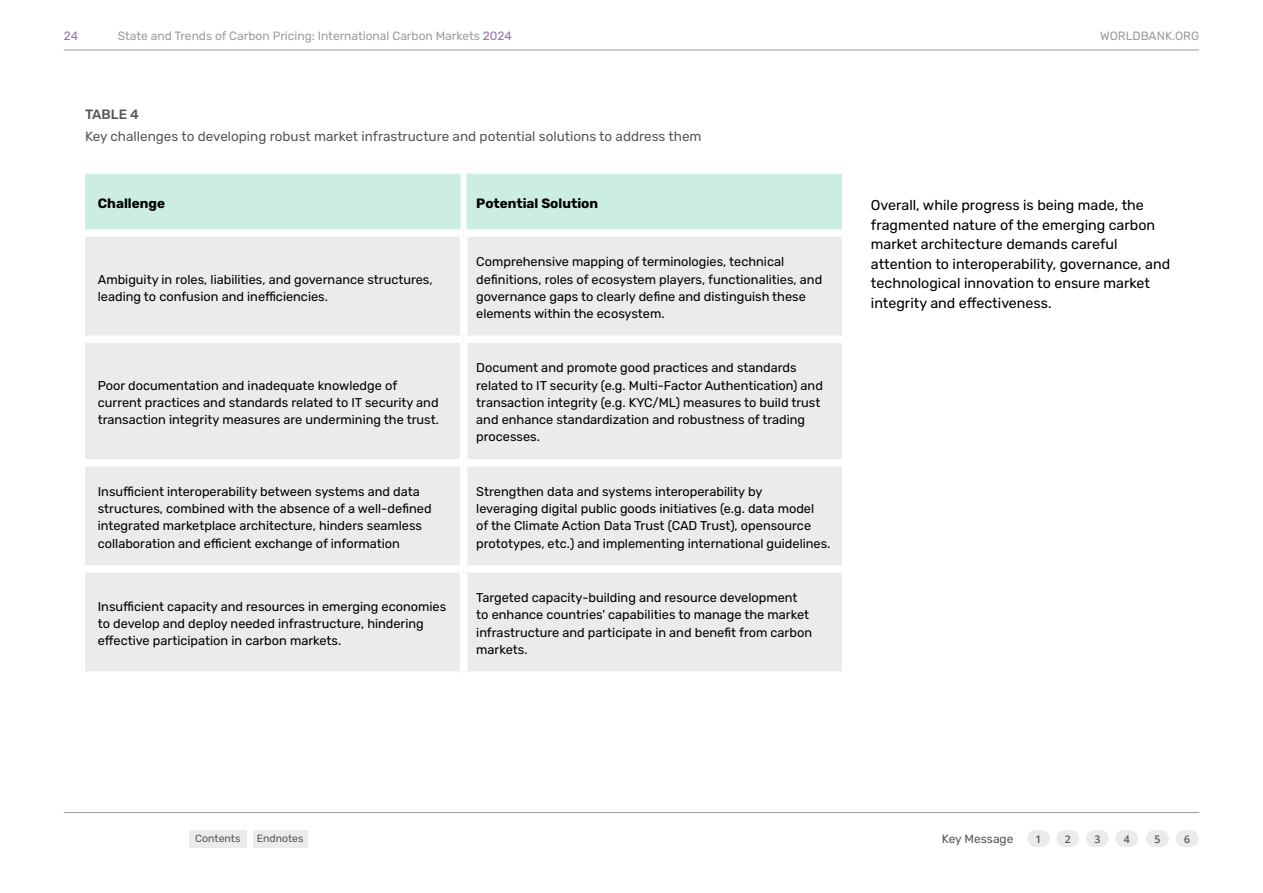
<style>
.page{position:relative;width:1263px;height:893px;background:#fff}
.page>*{position:absolute;margin:0;border:0;box-sizing:border-box;transform-origin:0 0}
.t1{font:14.25px/19.5px "Rubik";color:#000}
.t2{font:13.5px "Rubik";color:#575756}
.t3{font:700 13.5px "Rubik";color:#000}
.t4{font:500 13.5px "Rubik";color:#575756}
.t5{font:12.75px/17.2px "Rubik";color:#000}
.t6{font:12px "Rubik";color:#9d9d9c}
.t7{font:12px "Rubik";color:#575756}
.t8{font:12px "Rubik";color:#9a73ae}
.t9{font:10.5px "Rubik";color:#575756}
.t10{font:600 10.5px "Open Sans";color:#575756}
.s1{color:#9a73ae}
</style>
<div class="page">
<hr style="left:64px;top:50px;width:1135px;height:1px;background:#9d9d9c">
<hr style="left:64px;top:812px;width:1135px;height:1px;background:#9d9d9c">
<div style="left:189px;top:830px;width:58px;height:17px;background:#ebece9"></div>
<div style="left:253px;top:830px;width:54px;height:17px;background:#ebece9"></div>
<div style="left:1026px;top:829px;width:25px;height:19px;background:#ebece9;border-radius:9px"></div>
<div style="left:1025px;top:828px;width:26px;height:20px;border:2px solid #fff;border-radius:9px"></div>
<div style="left:1085px;top:829px;width:25px;height:19px;background:#ebece9;border-radius:9px"></div>
<div style="left:1084px;top:828px;width:26px;height:20px;border:2px solid #fff;border-radius:9px"></div>
<div style="left:1175px;top:829px;width:24px;height:19px;background:#ebece9;border-radius:9px"></div>
<div style="left:1174px;top:828px;width:26px;height:20px;border:2px solid #fff;border-radius:9px"></div>
<div style="left:1055px;top:829px;width:25px;height:19px;background:#ebece9;border-radius:9px"></div>
<div style="left:1055px;top:828px;width:26px;height:20px;border:2px solid #fff;border-radius:9px"></div>
<div style="left:1145px;top:829px;width:25px;height:19px;background:#ebece9;border-radius:9px"></div>
<div style="left:1144px;top:828px;width:26px;height:20px;border:2px solid #fff;border-radius:9px"></div>
<div style="left:1114px;top:829px;width:25px;height:19px;background:#ebece9;border-radius:9px"></div>
<div style="left:1114px;top:828px;width:26px;height:20px;border:2px solid #fff;border-radius:9px"></div>
<div style="left:85px;top:174px;width:757px;height:55px;background:#ccede4"></div>
<div style="left:85px;top:237px;width:757px;height:434px;background:#ebece9"></div>
<div style="left:460px;top:174px;width:6px;height:55px;background:#fff"></div>
<div style="left:460px;top:237px;width:7px;height:99px;background:#fff"></div>
<div style="left:85px;top:336px;width:378px;height:7px;background:#fff"></div>
<div style="left:463px;top:336px;width:379px;height:7px;background:#fff"></div>
<div style="left:460px;top:343px;width:7px;height:116px;background:#fff"></div>
<div style="left:85px;top:459px;width:378px;height:7px;background:#fff"></div>
<div style="left:463px;top:459px;width:379px;height:7px;background:#fff"></div>
<div style="left:460px;top:466px;width:7px;height:99px;background:#fff"></div>
<div style="left:85px;top:565px;width:378px;height:8px;background:#fff"></div>
<div style="left:463px;top:565px;width:379px;height:8px;background:#fff"></div>
<div style="left:460px;top:573px;width:7px;height:98px;background:#fff"></div>
<p class="t8" style="left:64px;top:29px;width:16px">24</p>
<p class="t6" style="left:118px;top:29px;width:396px">State and Trends of Carbon Pricing: International Carbon Markets <span class="s1">2024</span></p>
<p class="t6" style="left:1100px;top:29px;width:100px">WORLDBANK.ORG</p>
<p class="t4" style="left:85px;top:106px;width:55px">TABLE 4</p>
<p class="t2" style="left:85px;top:129px;width:618px">Key challenges to developing robust market infrastructure and potential solutions to address them</p>
<p class="t3" style="left:98px;top:195px;width:69px">Challenge</p>
<p class="t3" style="left:476px;top:195px;width:123px">Potential Solution</p>
<p class="t5" style="left:98px;top:271px;width:336px">Ambiguity in roles, liabilities, and governance structures, leading to confusion and inefficiencies.</p>
<p class="t5" style="left:98px;top:377px;width:343px">Poor documentation and inadequate knowledge of current practices and standards related to IT security and transaction integrity measures are undermining the trust.</p>
<p class="t5" style="left:476px;top:254px;width:347px">Comprehensive mapping of terminologies, technical definitions, roles of ecosystem players, functionalities, and governance gaps to clearly define and distinguish these elements within the ecosystem.</p>
<p class="t5" style="left:476px;top:360px;width:348px">Document and promote good practices and standards related to IT security (e.g. Multi-Factor Authentication) and transaction integrity (e.g. KYC/ML) measures to build trust and enhance standardization and robustness of trading processes.</p>
<p class="t5" style="left:98px;top:483px;width:335px">Insufficient interoperability between systems and data structures, combined with the absence of a well-defined integrated marketplace architecture, hinders seamless collaboration and efficient exchange of information</p>
<p class="t5" style="left:476px;top:483px;width:356px">Strengthen data and systems interoperability by<br>leveraging digital public goods initiatives (e.g. data model<br>of the Climate Action Data Trust (CAD Trust), opensource prototypes, etc.) and implementing international guidelines.</p>
<p class="t5" style="left:98px;top:598px;width:350px">Insufficient capacity and resources in emerging economies to develop and deploy needed infrastructure, hindering effective participation in carbon markets.</p>
<p class="t5" style="left:476px;top:589px;width:337px">Targeted capacity-building and resource development to enhance countries' capabilities to manage the market infrastructure and participate in and benefit from carbon markets.</p>
<p class="t1" style="left:871px;top:196px;width:301px">Overall, while progress is being made, the fragmented nature of the emerging carbon market architecture demands careful attention to interoperability, governance, and technological innovation to ensure market integrity and effectiveness.</p>
<p class="t9" style="left:195px;top:832px;width:47px">Contents</p>
<p class="t9" style="left:257px;top:832px;width:48px">Endnotes</p>
<p class="t7" style="left:942px;top:832px;width:73px">Key Message</p>
<p class="t10" style="left:1035px;top:831px;width:7px">1</p>
<p class="t10" style="left:1065px;top:831px;width:7px">2</p>
<p class="t10" style="left:1094px;top:831px;width:7px">3</p>
<p class="t10" style="left:1124px;top:831px;width:7px">4</p>
<p class="t10" style="left:1154px;top:831px;width:7px">5</p>
<p class="t10" style="left:1184px;top:831px;width:7px">6</p>
</div>
